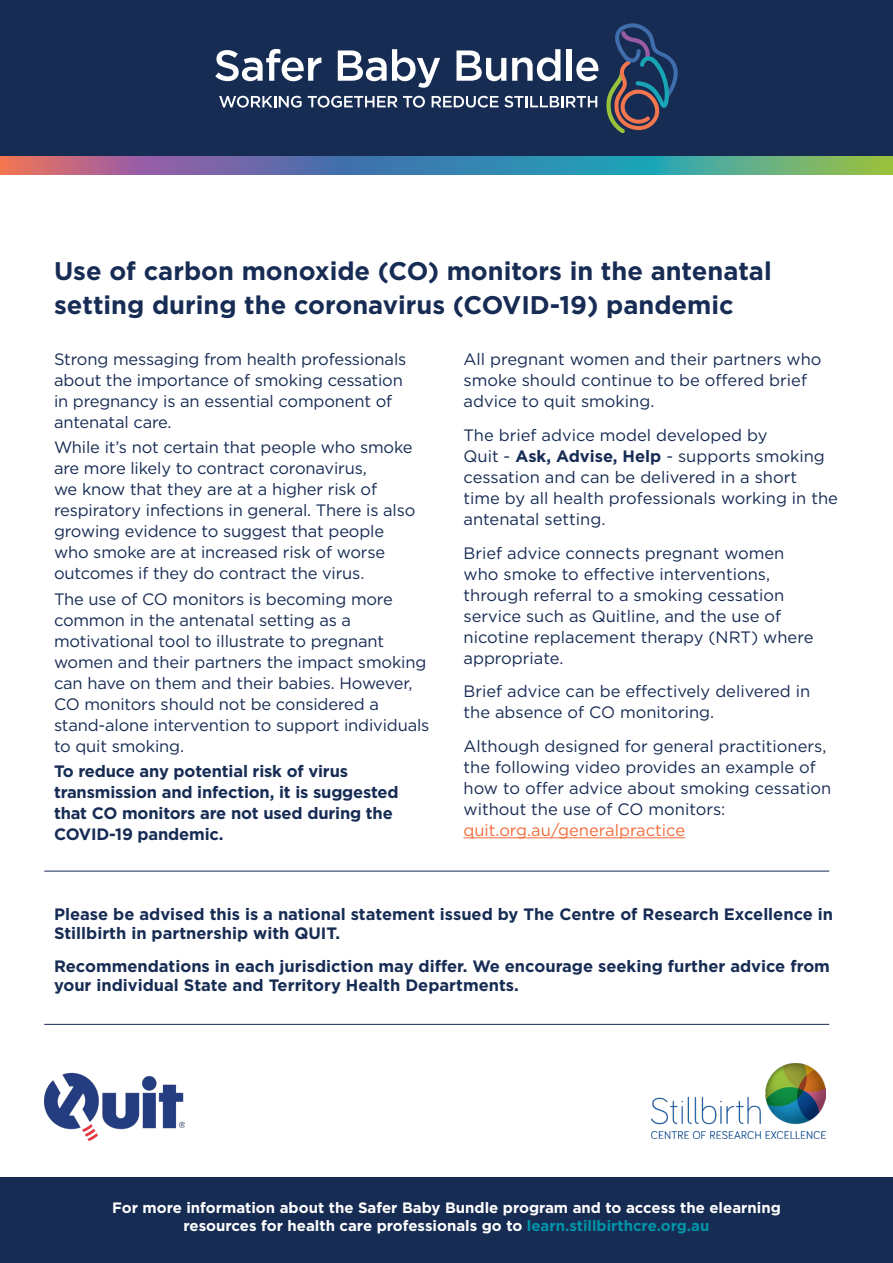
<style>
.page{position:relative;width:893px;height:1263px;background:#fff}
.page>*{position:absolute;margin:0;border:0;box-sizing:border-box;transform-origin:0 0}
.t1{font:700 25.5px/34.5px "Gotham";color:#172c54}
.t2{font:16.5px/21px "Gotham";letter-spacing:-.01em;color:#172c54}
.t3{font:700 16.5px/21px "Gotham";color:#172c54}
.t4{font:16.5px "Gotham";color:#f36c3b}
.t5{font:700 15px/18px "Gotham";color:#fff;text-align:center}
.s1{font-weight:700}
.s2{color:#0094a8}
</style>
<div class="page">
<div style="left:0;top:0;width:893px;height:156px;background:#172c53"></div>
<svg style="left:0;top:156px;width:893px;height:18px;background:#648798"></svg>
<div style="left:0;top:1177px;width:893px;height:86px;background:#172c53"></div>
<hr style="left:463px;top:837px;width:222px;height:1px;background:#f36c3b">
<hr style="left:44px;top:1024px;width:785px;height:1px;background:#182a54">
<hr style="left:44px;top:871px;width:785px;height:1px;background:#182a54">
<svg style="left:219px;top:96px;width:83px;height:12px"></svg>
<svg style="left:308px;top:96px;width:89px;height:12px"></svg>
<svg style="left:403px;top:96px;width:22px;height:12px"></svg>
<svg style="left:432px;top:96px;width:165px;height:12px"></svg>
<svg style="left:215px;top:49px;width:106px;height:32px"></svg>
<svg style="left:338px;top:49px;width:102px;height:39px"></svg>
<svg style="left:456px;top:50px;width:50px;height:31px"></svg>
<svg style="left:512px;top:49px;width:48px;height:32px"></svg>
<div style="left:566px;top:49px;width:6px;height:32px;background:#fff"></div>
<svg style="left:576px;top:57px;width:22px;height:24px"></svg>
<svg style="left:606px;top:23px;width:72px;height:110px"></svg>
<img style="left:651px;top:1063px;width:174px;height:76px">
<img style="left:44px;top:1072px;width:140px;height:68px">
<h1 class="t1" style="left:54px;top:253px;width:719px">Use of carbon monoxide (CO) monitors in the antenatal setting during the coronavirus (COVID-19) pandemic</h1>
<p class="t2" style="left:54px;top:348px;width:354px">Strong messaging from health professionals about the importance of smoking cessation in pregnancy is an essential component of antenatal care.</p>
<p class="t2" style="left:54px;top:437px;width:363px">While it’s not certain that people who smoke are more likely to contract coronavirus,<br>we know that they are at a higher risk of respiratory infections in general. There is also growing evidence to suggest that people who smoke are at increased risk of worse outcomes if they do contract the virus.</p>
<p class="t2" style="left:54px;top:588px;width:377px">The use of CO monitors is becoming more common in the antenatal setting as a motivational tool to illustrate to pregnant women and their partners the impact smoking can have on them and their babies. However, CO monitors should not be considered a stand-alone intervention to support individuals to quit smoking.</p>
<p class="t3" style="left:54px;top:760px;width:346px">To reduce any potential risk of virus transmission and infection, it is suggested that CO monitors are not used during the COVID-19 pandemic.</p>
<p class="t2" style="left:463px;top:348px;width:359px">All pregnant women and their partners who smoke should continue to be offered brief advice to quit smoking.</p>
<p class="t2" style="left:463px;top:424px;width:376px">The brief advice model developed by<br>Quit - <span class="s1">Ask, Advise, Help</span> - supports smoking cessation and can be delivered in a short<br>time by all health professionals working in the antenatal setting.</p>
<p class="t2" style="left:463px;top:542px;width:351px">Brief advice connects pregnant women who smoke to effective interventions, through referral to a smoking cessation service such as Quitline, and the use of nicotine replacement therapy (NRT) where appropriate.</p>
<p class="t2" style="left:463px;top:681px;width:348px">Brief advice can be effectively delivered in the absence of CO monitoring.</p>
<p class="t2" style="left:463px;top:735px;width:369px">Although designed for general practitioners, the following video provides an example of how to offer advice about smoking cessation without the use of CO monitors:</p>
<p class="t4" style="left:463px;top:820px;width:223px">quit.org.au/generalpractice</p>
<p class="t3" style="left:54px;top:904px;width:781px;line-height:19.5px">Please be advised this is a national statement issued by The Centre of Research Excellence in<br>Stillbirth in partnership with QUIT.</p>
<p class="t3" style="left:54px;top:956px;width:777px;line-height:19.5px">Recommendations in each jurisdiction may differ. We encourage seeking further advice from your individual State and Territory Health Departments.</p>
<p class="t5" style="left:112px;top:1199px;width:670px">For more information about the Safer Baby Bundle program and to access the elearning resources for health care professionals go to <span class="s2">learn.stillbirthcre.org.au</span></p>
</div>
